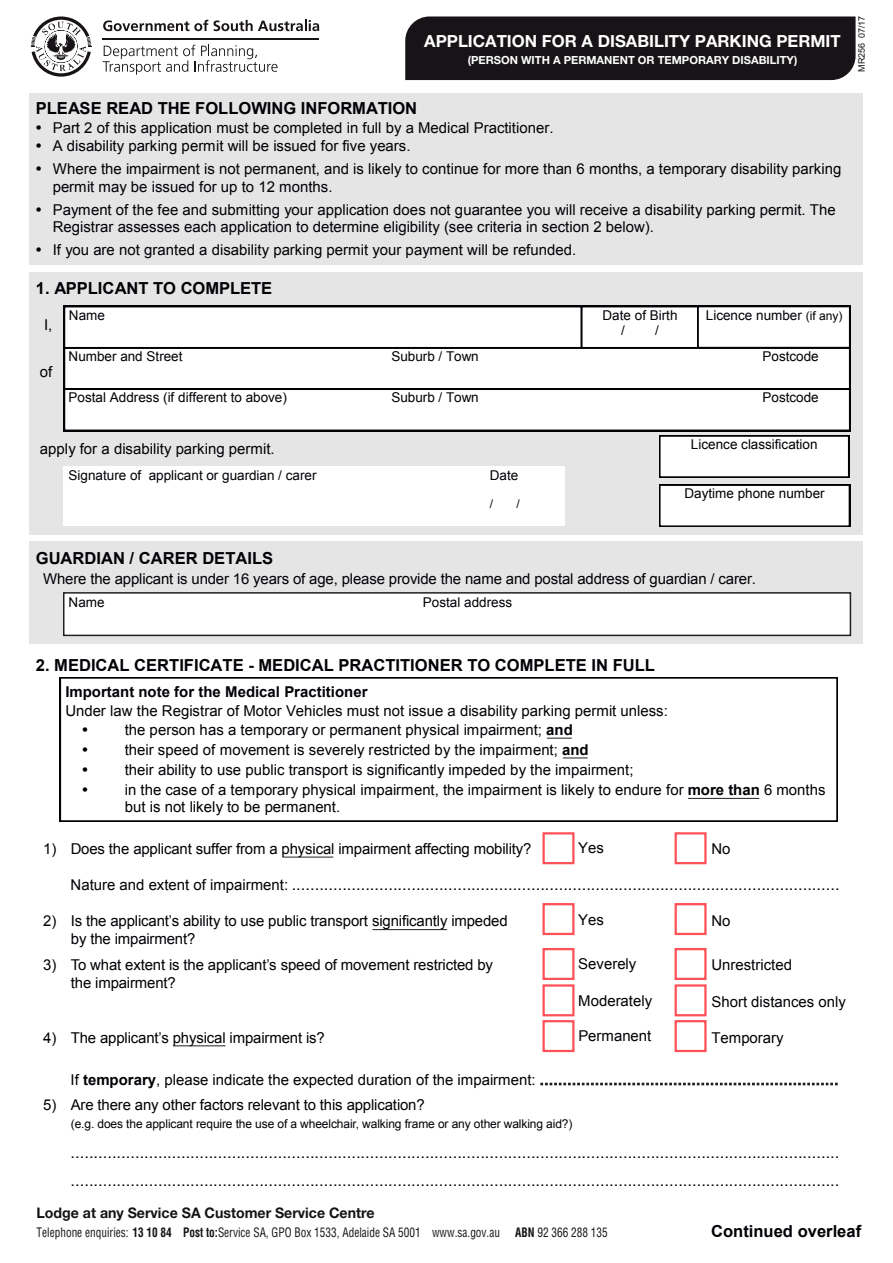
<style>
.page{position:relative;width:893px;height:1263px;background:#fff}
.page>*{position:absolute;margin:0;border:0;box-sizing:border-box;transform-origin:0 0}
.t1{font:700 16.65px "Helvetica Neue LT Pro";color:#fff}
.t2{font:16.5px "Arial";color:#010106}
.t3{font:700 16.5px "Arial";color:#010106}
.t4{font:15px/17.2px "Arial";color:#010106}
.t5{font:700 14.55px "Helvetica Neue";color:#161317}
.t6{font:13.5px/15.5px "Arial";color:#010106}
.t7{font:condensed 12.75px "Helvetica";color:#161317;scale:.88 1}
.t8{font:12px "Arial";letter-spacing:-.01em;color:#010106}
.t9{font:700 11.1px "Helvetica Neue LT Pro";color:#fff}
.t10{font:9px "Arial";letter-spacing:-.01em;color:#171317}
.s1{font-family:"Myriad Pro";font-size:21px}
.s2{font-size:12px}
.s3{font-weight:700}
.s4{font-size:15px}
.s5{font-weight:700;font-size:15px}
</style>
<div class="page">
<hr style="left:103px;top:38px;width:216px;height:1px;background:#171317">
<svg style="left:103px;top:20px;width:216px;height:11px"></svg>
<svg style="left:31px;top:16px;width:60px;height:61px"></svg>
<svg style="left:103px;top:45px;width:175px;height:30px"></svg>
<div style="left:405px;top:16px;width:451px;height:64px;background:#171317"></div>
<div style="left:30px;top:93px;width:833px;height:172px;background:#e4e5e4"></div>
<div style="left:30px;top:272px;width:833px;height:263px;background:#e4e5e4"></div>
<div style="left:64px;top:466px;width:501px;height:59px;background:#fff"></div>
<svg style="left:659px;top:484px;width:191px;height:43px;background:#e6e6e7"></svg>
<div style="left:30px;top:542px;width:833px;height:102px;background:#e4e5e4"></div>
<div style="left:64px;top:593px;width:786px;height:42px;background:#fff"></div>
<div style="left:63px;top:592px;width:788px;height:44px;border:2px solid #231f20"></div>
<svg style="left:541px;top:1083px;width:296px;height:2px"></svg>
<svg style="left:60px;top:677px;width:778px;height:145px"></svg>
<hr style="left:283px;top:857px;width:50px;height:1px;background:#231f20">
<hr style="left:372px;top:929px;width:75px;height:1px;background:#231f20">
<hr style="left:173px;top:1045px;width:52px;height:1px;background:#231f20">
<div style="left:542px;top:832px;width:32px;height:32px;border:2px solid #ff5057"></div>
<div style="left:675px;top:832px;width:32px;height:32px;border:2px solid #ff5057"></div>
<div style="left:542px;top:903px;width:32px;height:32px;border:2px solid #ff5057"></div>
<div style="left:675px;top:903px;width:32px;height:32px;border:2px solid #ff5057"></div>
<div style="left:542px;top:948px;width:32px;height:32px;border:2px solid #ff5057"></div>
<div style="left:675px;top:948px;width:32px;height:32px;border:2px solid #ff5057"></div>
<div style="left:542px;top:984px;width:32px;height:32px;border:2px solid #ff5057"></div>
<div style="left:675px;top:984px;width:32px;height:32px;border:2px solid #ff5057"></div>
<div style="left:542px;top:1020px;width:32px;height:32px;border:2px solid #ff5057"></div>
<div style="left:675px;top:1020px;width:32px;height:32px;border:2px solid #ff5057"></div>
<svg style="left:64px;top:306px;width:786px;height:172px"></svg>
<svg style="left:547px;top:738px;width:25px;height:1px"></svg>
<svg style="left:563px;top:758px;width:25px;height:1px"></svg>
<hr style="left:688px;top:798px;width:71px;height:1px;background:#231f20">
<p class="t1" style="left:424px;top:31px;width:418px">APPLICATION FOR A DISABILITY PARKING PERMIT</p>
<p class="t9" style="left:468px;top:53px;width:331px">(PERSON WITH A PERMANENT OR TEMPORARY DISABILITY)</p>
<p class="t3" style="left:36px;top:98px;width:383px">PLEASE READ THE FOLLOWING INFORMATION</p>
<p class="t4" style="left:36px;top:119px;width:519px"><span class="s1">•</span> Part 2 of this application must be completed in full by a Medical Practitioner.</p>
<p class="t4" style="left:36px;top:138px;width:376px"><span class="s1">•</span> A disability parking permit will be issued for five years.</p>
<p class="t4" style="left:53px;top:161px;width:790px;text-indent:-17px"><span class="s1">•</span> Where the impairment is not permanent, and is likely to continue for more than 6 months, a temporary disability parking permit may be issued for up to 12 months.</p>
<p class="t4" style="left:53px;top:201px;width:784px;text-indent:-17px"><span class="s1">•</span> Payment of the fee and submitting your application does not guarantee you will receive a disability parking permit. The<br>Registrar assesses each application to determine eligibility (see criteria in section 2 below).</p>
<p class="t4" style="left:36px;top:241px;width:542px"><span class="s1">•</span> If you are not granted a disability parking permit your payment will be refunded.</p>
<p class="t3" style="left:36px;top:277px;width:238px">1. APPLICANT TO COMPLETE</p>
<p class="t4" style="left:44px;top:317px;width:10px">I,</p>
<p class="t4" style="left:40px;top:363px;width:14px">of</p>
<p class="t6" style="left:706px;top:307px;width:138px">Licence number <span class="s2">(if any)</span></p>
<p class="t6" style="left:69px;top:308px;width:38px">Name</p>
<p class="t6" style="left:621px;top:308px;width:58px;text-indent:-19px">Date of Birth /</p>
<p class="t6" style="left:655px;top:323px;width:5px">/</p>
<p class="t6" style="left:69px;top:349px;width:115px">Number and Street</p>
<p class="t6" style="left:391px;top:349px;width:89px">Suburb / Town</p>
<p class="t6" style="left:762px;top:349px;width:58px">Postcode</p>
<p class="t6" style="left:69px;top:390px;width:220px">Postal Address (if different to above)</p>
<p class="t6" style="left:391px;top:390px;width:89px">Suburb / Town</p>
<p class="t6" style="left:762px;top:390px;width:58px">Postcode</p>
<p class="t4" style="left:40px;top:440px;width:236px">apply for a disability parking permit.</p>
<p class="t6" style="left:69px;top:468px;width:249px">Signature of applicant or guardian / carer</p>
<p class="t6" style="left:490px;top:468px;width:30px">Date</p>
<p class="t8" style="left:490px;top:496px;width:5px">/</p>
<p class="t8" style="left:517px;top:496px;width:5px">/</p>
<p class="t6" style="left:691px;top:437px;width:128px">Licence classification</p>
<p class="t6" style="left:684px;top:486px;width:142px">Daytime phone number</p>
<p class="t10" style="left:856px;top:71px;width:57px;rotate:-90deg">MR256 07/17</p>
<p class="t3" style="left:36px;top:547px;width:239px">GUARDIAN / CARER DETAILS</p>
<p class="t4" style="left:43px;top:570px;width:714px">Where the applicant is under 16 years of age, please provide the name and postal address of guardian / carer.</p>
<p class="t6" style="left:69px;top:594px;width:38px">Name</p>
<p class="t6" style="left:423px;top:594px;width:91px">Postal address</p>
<p class="t3" style="left:36px;top:654px;width:621px">2. MEDICAL CERTIFICATE - MEDICAL PRACTITIONER TO COMPLETE IN FULL</p>
<p class="t4" style="left:65px;top:683px;width:604px;line-height:18.1px"><span class="s3">Important note for the Medical Practitioner<br></span>Under law the Registrar of Motor Vehicles must not issue a disability parking permit unless:</p>
<p class="t4" style="left:82px;top:722px;width:492px"><span class="s1">•</span> the person has a temporary or permanent physical impairment; <span class="s3">and</span></p>
<p class="t4" style="left:82px;top:741px;width:508px"><span class="s1">•</span> their speed of movement is severely restricted by the impairment; <span class="s3">and</span></p>
<p class="t4" style="left:82px;top:761px;width:553px"><span class="s1">•</span> their ability to use public transport is significantly impeded by the impairment;</p>
<p class="t4" style="left:125px;top:781px;width:702px;text-indent:-42px"><span class="s1">•</span> in the case of a temporary physical impairment, the impairment is likely to endure for <span class="s3">more than</span> 6 months but is not likely to be permanent.</p>
<p class="t4" style="left:43px;top:840px;width:490px">1) Does the applicant suffer from a physical impairment affecting mobility?</p>
<p class="t4" style="left:578px;top:839px;width:27px">Yes</p>
<p class="t4" style="left:711px;top:840px;width:21px">No</p>
<p class="t2" style="left:71px;top:873px;width:770px"><span class="s4">Nature and extent of impairment:</span> .......................................................................................................................</p>
<p class="t4" style="left:43px;top:912px;width:466px">2) Is the applicant’s ability to use public transport significantly impeded</p>
<p class="t4" style="left:578px;top:911px;width:27px">Yes</p>
<p class="t4" style="left:711px;top:912px;width:21px">No</p>
<p class="t4" style="left:71px;top:930px;width:126px">by the impairment?</p>
<p class="t4" style="left:578px;top:955px;width:60px">Severely</p>
<p class="t4" style="left:711px;top:957px;width:82px">Unrestricted</p>
<p class="t4" style="left:578px;top:992px;width:75px">Moderately</p>
<p class="t4" style="left:711px;top:993px;width:136px">Short distances only</p>
<p class="t4" style="left:71px;top:956px;width:424px;line-height:18px;text-indent:-28px">3) To what extent is the applicant’s speed of movement restricted by the impairment?</p>
<p class="t4" style="left:43px;top:1029px;width:283px">4) The applicant’s physical impairment is?</p>
<p class="t4" style="left:578px;top:1028px;width:75px">Permanent</p>
<p class="t4" style="left:711px;top:1029px;width:74px">Temporary</p>
<p class="t2" style="left:71px;top:1068px;width:770px"><span class="s4">If</span> <span class="s5">temporary</span><span class="s4">, please indicate the expected duration of the impairment:</span> .................................................................</p>
<p class="t4" style="left:43px;top:1096px;width:383px">5) Are there any other factors relevant to this application?</p>
<p class="t8" style="left:71px;top:1115px;width:503px">(e.g. does the applicant require the use of a wheelchair, walking frame or any other walking aid?)</p>
<p class="t2" style="left:71px;top:1141px;width:770px">.......................................................................................................................................................................</p>
<p class="t2" style="left:71px;top:1169px;width:770px">.......................................................................................................................................................................</p>
<p class="t5" style="left:37px;top:1203px;width:340px">Lodge at any Service SA Customer Service Centre</p>
<p class="t7" style="left:37px;top:1224px;width:651px">Telephone enquiries: <span class="s3">13 10 84 Post to:</span>Service SA, GPO Box 1533, Adelaide SA 5001 www.sa.gov.au <span class="s3">ABN</span> 92 366 288 135</p>
<p class="t3" style="left:711px;top:1220px;width:151px">Continued overleaf</p>
</div>
